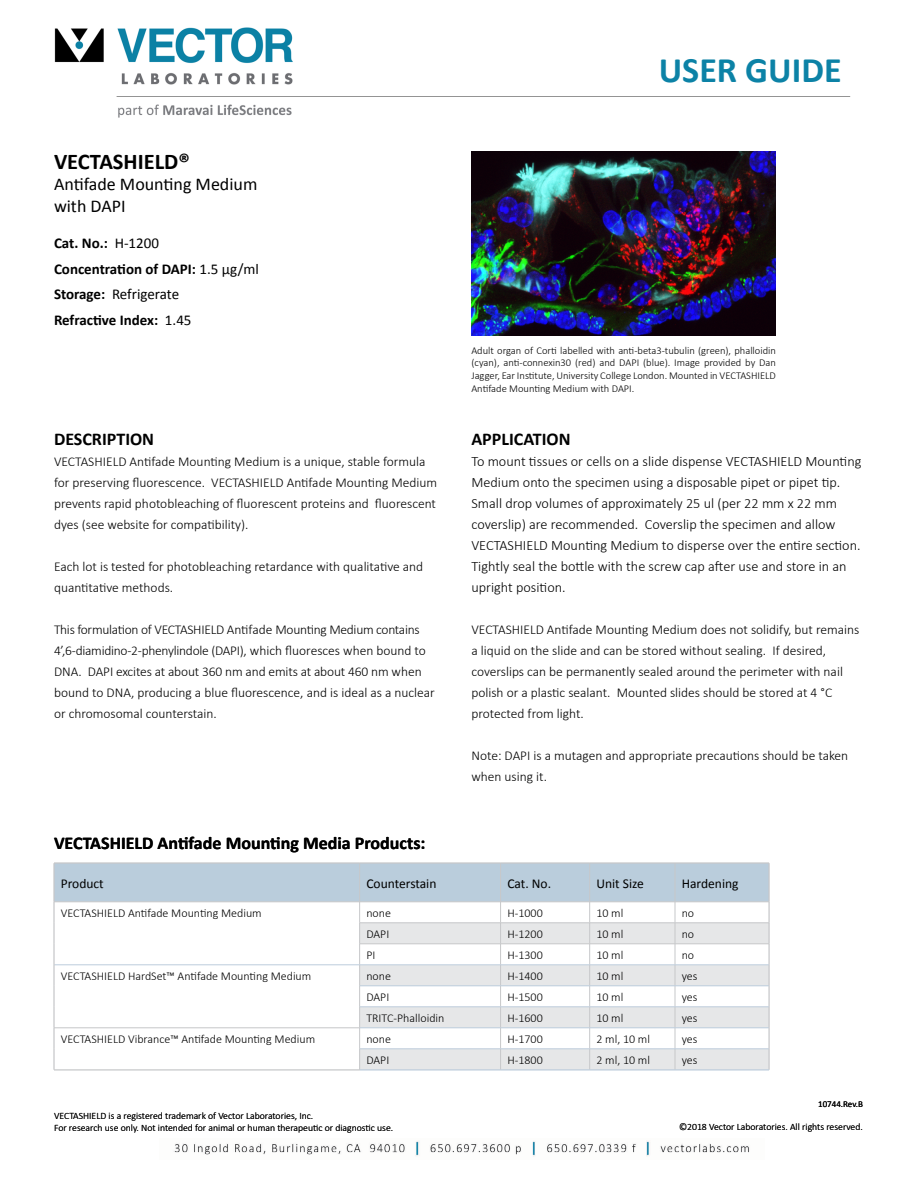
<style>
.page{position:relative;width:918px;height:1188px;background:#fff}
.page>*{position:absolute;margin:0;border:0;box-sizing:border-box;transform-origin:0 0}
.t1{font:700 36px "Calibri";color:#0c82a6}
.t2{font:700 22.5px "Calibri";color:#000}
.t3{font:700 18px "Calibri";color:#000}
.t4{font:18px/21.6px "Calibri";color:#000}
.t5{font:700 15px/25.5px "Calibri";color:#000}
.t6{font:300 14.25px/21px "Calibri";color:#000}
.t7{font:300 13.5px/21px "Calibri";color:#000}
.t8{font:13.5px "Calibri";color:#000}
.t9{font:300 12px "Calibri";color:#000}
.t10{font:300 10.5px/12.6px "Calibri";color:#000;text-align:justify}
.t11{font:300 9.75px/12px "Calibri";color:#000}
.t12{font:9px "Calibri";color:#000}
.s1{font-weight:400}
</style>
<div class="page">
<img style="left:471px;top:152px;width:305px;height:183px">
<img style="left:54px;top:27px;width:797px;height:91px">
<hr style="left:360px;top:1070px;width:141px;height:1px;background:#bfcedd">
<hr style="left:501px;top:1070px;width:89px;height:1px;background:#bfcedd">
<hr style="left:590px;top:1070px;width:85px;height:1px;background:#bfcedd">
<hr style="left:675px;top:1070px;width:94px;height:1px;background:#bfcedd">
<hr style="left:54px;top:1070px;width:306px;height:1px;background:#c7c8ca">
<svg style="left:54px;top:863px;width:716px;height:207px"></svg>
<hr style="left:501px;top:923px;width:89px;height:1px;background:#c7c8ca">
<hr style="left:590px;top:923px;width:85px;height:1px;background:#c7c8ca">
<hr style="left:675px;top:923px;width:94px;height:1px;background:#c7c8ca">
<hr style="left:360px;top:944px;width:141px;height:1px;background:#c7c8ca">
<hr style="left:501px;top:944px;width:89px;height:1px;background:#c7c8ca">
<hr style="left:590px;top:944px;width:85px;height:1px;background:#c7c8ca">
<hr style="left:675px;top:944px;width:94px;height:1px;background:#c7c8ca">
<img style="left:174px;top:1140px;width:576px;height:17px">
<h2 class="t2" style="left:54px;top:147px;width:137px">VECTASHIELD®</h2>
<h3 class="t4" style="left:54px;top:173px;width:205px">Antifade Mounting Medium with DAPI</h3>
<p class="t5" style="left:54px;top:230px;width:206px">Cat. No.: <span class="s1">H-1200<br></span>Concentration of DAPI: <span class="s1">1.5 µg/ml<br></span>Storage: <span class="s1">Refrigerate<br></span>Refractive Index: <span class="s1">1.45</span></p>
<h3 class="t3" style="left:54px;top:428px;width:102px">DESCRIPTION</h3>
<p class="t7" style="left:54px;top:450px;width:385px">VECTASHIELD Antifade Mounting Medium is a unique, stable formula for preserving fluorescence. VECTASHIELD Antifade Mounting Medium prevents rapid photobleaching of fluorescent proteins and fluorescent dyes (see website for compatibility).</p>
<p class="t7" style="left:54px;top:555px;width:371px">Each lot is tested for photobleaching retardance with qualitative and quantitative methods.</p>
<p class="t7" style="left:54px;top:618px;width:382px">This formulation of VECTASHIELD Antifade Mounting Medium contains 4’,6-diamidino-2-phenylindole (DAPI), which fluoresces when bound to DNA. DAPI excites at about 360 nm and emits at about 460 nm when bound to DNA, producing a blue fluorescence, and is ideal as a nuclear or chromosomal counterstain.</p>
<h1 class="t1" style="left:659px;top:47px;width:184px">USER GUIDE</h1>
<p class="t10" style="left:471px;top:343px;width:306px">Adult organ of Corti labelled with anti-beta3-tubulin (green), phalloidin (cyan), anti-connexin30 (red) and DAPI (blue). Image provided by Dan Jagger, Ear Institute, University College London. Mounted in VECTASHIELD Antifade Mounting Medium with DAPI.</p>
<h3 class="t3" style="left:471px;top:428px;width:101px">APPLICATION</h3>
<p class="t6" style="left:471px;top:450px;width:392px">To mount tissues or cells on a slide dispense VECTASHIELD Mounting Medium onto the specimen using a disposable pipet or pipet tip.<br>Small drop volumes of approximately 25 ul (per 22 mm x 22 mm coverslip) are recommended. Coverslip the specimen and allow VECTASHIELD Mounting Medium to disperse over the entire section.<br>Tightly seal the bottle with the screw cap after use and store in an upright position.</p>
<p class="t7" style="left:471px;top:618px;width:390px">VECTASHIELD Antifade Mounting Medium does not solidify, but remains a liquid on the slide and can be stored without sealing. If desired, coverslips can be permanently sealed around the perimeter with nail polish or a plastic sealant. Mounted slides should be stored at 4 °C protected from light.</p>
<p class="t7" style="left:471px;top:744px;width:378px">Note: DAPI is a mutagen and appropriate precautions should be taken when using it.</p>
<h3 class="t3" style="left:54px;top:832px;width:373px">VECTASHIELD Antifade Mounting Media Products:</h3>
<p class="t8" style="left:61px;top:875px;width:44px">Product</p>
<p class="t8" style="left:366px;top:875px;width:72px">Counterstain</p>
<p class="t8" style="left:507px;top:875px;width:45px">Cat. No.</p>
<p class="t8" style="left:596px;top:875px;width:49px">Unit Size</p>
<p class="t8" style="left:682px;top:875px;width:58px">Hardening</p>
<p class="t9" style="left:61px;top:905px;width:202px">VECTASHIELD Antifade Mounting Medium</p>
<p class="t9" style="left:366px;top:905px;width:26px">none</p>
<p class="t9" style="left:507px;top:905px;width:37px">H-1000</p>
<p class="t9" style="left:596px;top:905px;width:29px">10 ml</p>
<p class="t9" style="left:682px;top:905px;width:14px">no</p>
<p class="t9" style="left:366px;top:926px;width:24px">DAPI</p>
<p class="t9" style="left:507px;top:926px;width:37px">H-1200</p>
<p class="t9" style="left:596px;top:926px;width:29px">10 ml</p>
<p class="t9" style="left:682px;top:926px;width:14px">no</p>
<p class="t9" style="left:366px;top:947px;width:11px">PI</p>
<p class="t9" style="left:507px;top:947px;width:37px">H-1300</p>
<p class="t9" style="left:596px;top:947px;width:29px">10 ml</p>
<p class="t9" style="left:682px;top:947px;width:14px">no</p>
<p class="t9" style="left:61px;top:968px;width:252px">VECTASHIELD HardSet™ Antifade Mounting Medium</p>
<p class="t9" style="left:366px;top:968px;width:26px">none</p>
<p class="t9" style="left:507px;top:968px;width:37px">H-1400</p>
<p class="t9" style="left:596px;top:968px;width:29px">10 ml</p>
<p class="t9" style="left:682px;top:968px;width:17px">yes</p>
<p class="t9" style="left:366px;top:989px;width:24px">DAPI</p>
<p class="t9" style="left:507px;top:989px;width:37px">H-1500</p>
<p class="t9" style="left:596px;top:989px;width:29px">10 ml</p>
<p class="t9" style="left:682px;top:989px;width:17px">yes</p>
<p class="t9" style="left:366px;top:1010px;width:80px">TRITC-Phalloidin</p>
<p class="t9" style="left:507px;top:1010px;width:37px">H-1600</p>
<p class="t9" style="left:596px;top:1010px;width:29px">10 ml</p>
<p class="t9" style="left:682px;top:1010px;width:17px">yes</p>
<p class="t9" style="left:61px;top:1031px;width:256px">VECTASHIELD Vibrance™ Antifade Mounting Medium</p>
<p class="t9" style="left:366px;top:1031px;width:26px">none</p>
<p class="t9" style="left:507px;top:1031px;width:37px">H-1700</p>
<p class="t9" style="left:596px;top:1031px;width:55px">2 ml, 10 ml</p>
<p class="t9" style="left:682px;top:1031px;width:17px">yes</p>
<p class="t9" style="left:366px;top:1052px;width:24px">DAPI</p>
<p class="t9" style="left:507px;top:1052px;width:37px">H-1800</p>
<p class="t9" style="left:596px;top:1052px;width:55px">2 ml, 10 ml</p>
<p class="t9" style="left:682px;top:1052px;width:17px">yes</p>
<p class="t11" style="left:54px;top:1109px;width:341px">VECTASHIELD is a registered trademark of Vector Laboratories, Inc.<br>For research use only. Not intended for animal or human therapeutic or diagnostic use.</p>
<p class="t12" style="left:818px;top:1099px;width:46px">10744.Rev.B</p>
<p class="t11" style="left:679px;top:1120px;width:185px">©2018 Vector Laboratories. All rights reserved.</p>
</div>
